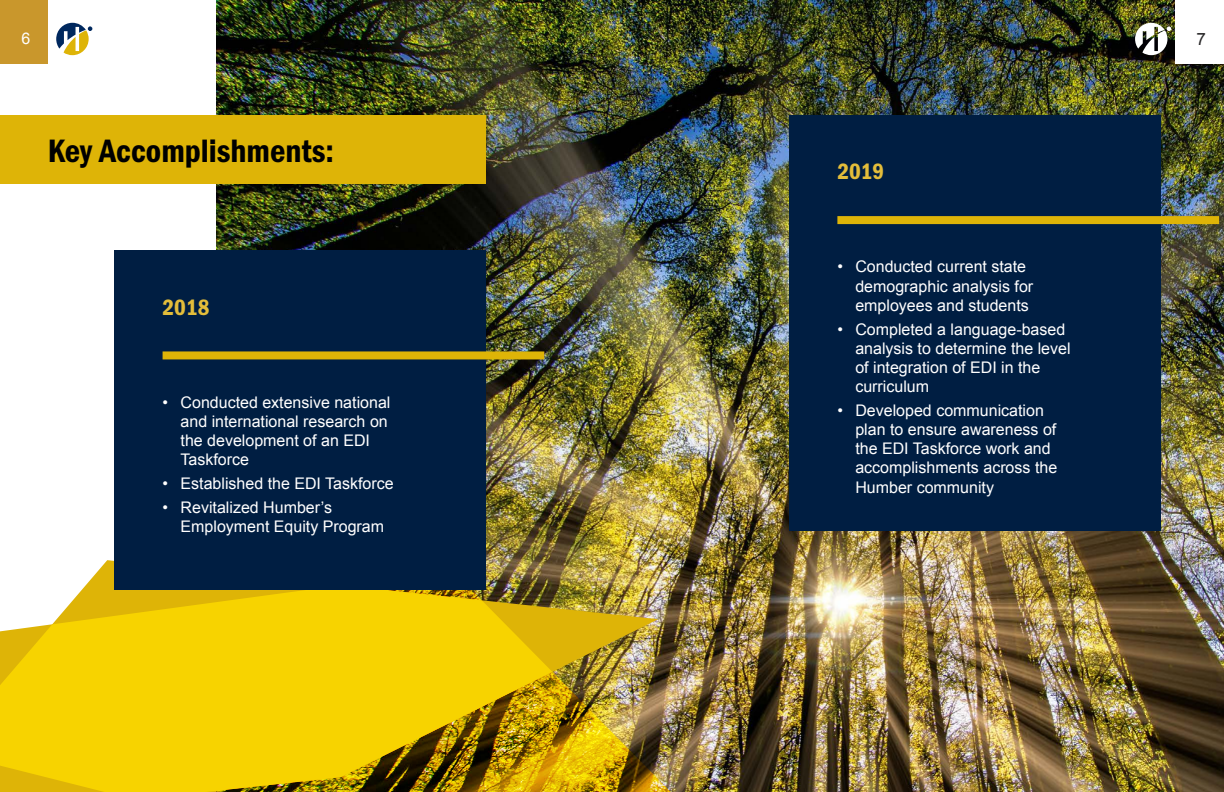
<style>
.page{position:relative;width:1224px;height:792px;background:#fff}
.page>*{position:absolute;margin:0;border:0;box-sizing:border-box;transform-origin:0 0}
.t1{font:600 condensed 33.6px "Franklin Gothic";color:#000}
.H3_ITC_23_pt_W{font:600 condensed 23px "Franklin Gothic";color:#e3bd3a}
.t2{font:17px "Arial";color:#292829}
.P_Arial_16_pt_W{font:16px/19.2px "Arial";color:#fff}
</style>
<div class="page">
<img style="left:216px;top:0;width:1008px;height:792px">
<div style="left:0;top:115px;width:486px;height:68px;background:#deb407"></div>
<img style="left:0;top:570px;width:858px;height:222px">
<div style="left:0;top:0;width:48px;height:64px;background:#c9972c"></div>
<div style="left:1176px;top:0;width:48px;height:64px;background:#fff"></div>
<svg style="left:1135px;top:23px;width:36px;height:32px"></svg>
<svg style="left:56px;top:23px;width:36px;height:32px"></svg>
<div style="left:115px;top:251px;width:371px;height:339px;background:#001e42"></div>
<div style="left:163px;top:351px;width:381px;height:8px;background:#deb407"></div>
<div style="left:790px;top:115px;width:371px;height:416px;background:#001e42"></div>
<div style="left:837px;top:216px;width:382px;height:8px;background:#deb407"></div>
<p class="P_Arial_16_pt_W" style="left:22px;top:29px;width:10px">6</p>
<p class="t2" style="left:1196px;top:28px;width:11px">7</p>
<h1 class="t1" style="left:48px;top:132px;width:288px">Key Accomplishments:</h1>
<h3 class="H3_ITC_23_pt_W" style="left:163px;top:294px;width:49px">2018</h3>
<p class="P_Arial_16_pt_W" style="left:181px;top:393px;width:211px;text-indent:-18px">• Conducted extensive national and international research on the development of an EDI<br>Taskforce</p>
<p class="P_Arial_16_pt_W" style="left:163px;top:474px;width:233px">• Established the EDI Taskforce</p>
<p class="P_Arial_16_pt_W" style="left:181px;top:498px;width:205px;text-indent:-18px">• Revitalized Humber’s<br>Employment Equity Program</p>
<h2 class="H3_ITC_23_pt_W" style="left:837px;top:159px;width:49px">2019</h2>
<p class="P_Arial_16_pt_W" style="left:855px;top:257px;width:179px;text-indent:-18px">• Conducted current state demographic analysis for employees and students</p>
<p class="P_Arial_16_pt_W" style="left:855px;top:319px;width:217px;text-indent:-18px">• Completed a language-based analysis to determine the level of integration of EDI in the curriculum</p>
<p class="P_Arial_16_pt_W" style="left:855px;top:401px;width:203px;text-indent:-18px">• Developed communication plan to ensure awareness of the EDI Taskforce work and accomplishments across the<br>Humber community</p>
</div>
